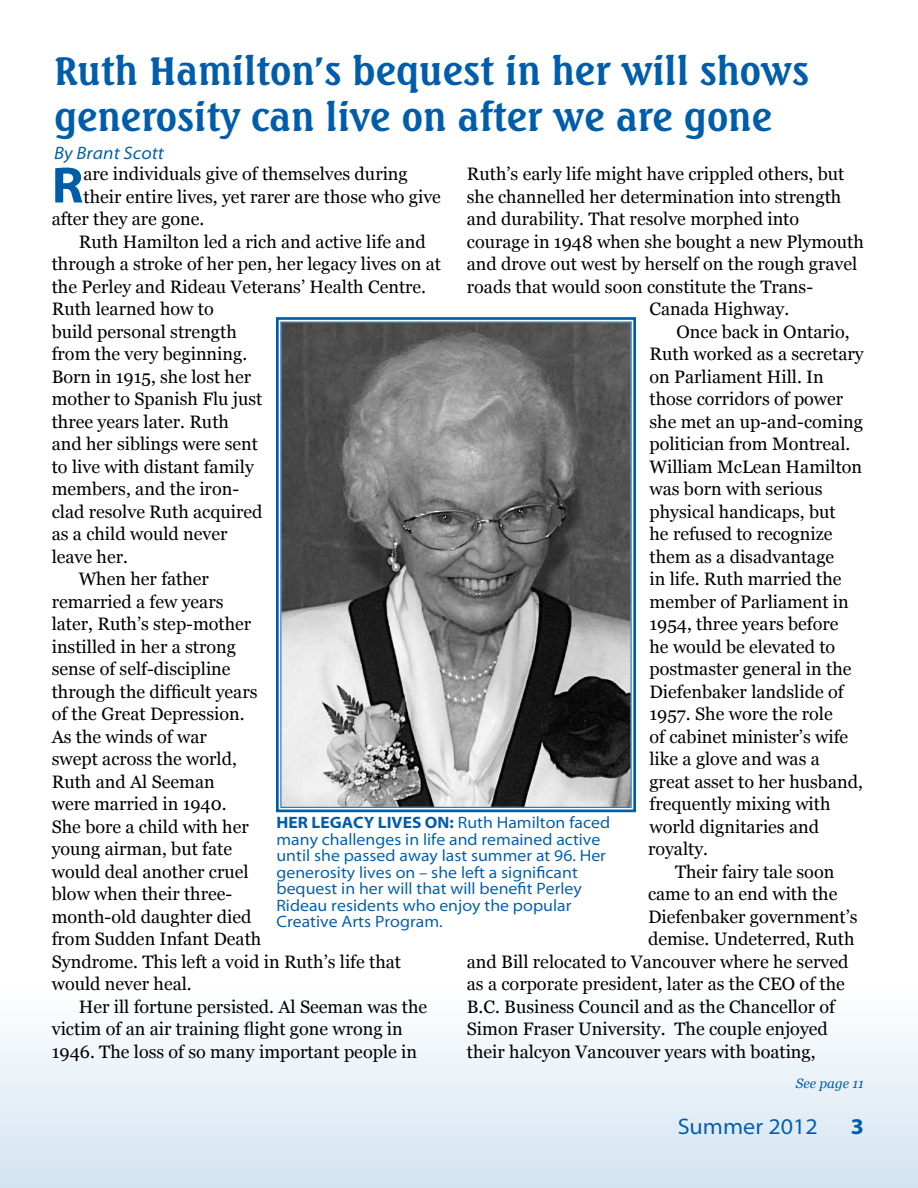
<style>
.page{position:relative;width:918px;height:1188px;background:#fff}
.page>*{position:absolute;margin:0;border:0;box-sizing:border-box;transform-origin:0 0}
.t1{font:700 51.45px "Corporate";color:#005daa}
.t2{font:700 38.25px/45.9px "Seagull BT";color:#005daa}
.t3{font:22.5px "Corporate";color:#005daa}
.t4{font:700 22.5px "Corporate";color:#005daa}
.t5{font:18px "Georgia";color:#000}
.t6{font:italic 18px "Corporate";letter-spacing:.01em;color:#005daa}
.t7{font:16.5px/16.5px "Corporate";color:#005daa}
.t8{font:italic 13.5px "Georgia";color:#005daa}
.s1{font-weight:700}
</style>
<div class="page">
<div style="left:0;top:986px;width:918px;height:202px;background:linear-gradient(to bottom,#fff,#d3e3f0)"></div>
<svg style="left:276px;top:317px;width:360px;height:496px"></svg>
<h2 class="t2" style="left:54px;top:47px;width:757px">Ruth Hamilton’s bequest in her will shows generosity can live on after we are gone</h2>
<p class="t6" style="left:54px;top:144px;width:112px">By Brant Scott</p>
<h1 class="t1" style="left:52px;top:159px;width:29px">R</h1>
<p class="t5" style="left:84px;top:163px;width:326px">are individuals give of themselves during</p>
<p class="t5" style="left:467px;top:163px;width:379px">Ruth’s early life might have crippled others, but</p>
<p class="t5" style="left:467px;top:185px;width:376px">she channelled her determination into strength</p>
<p class="t5" style="left:467px;top:208px;width:334px">and durability. That resolve morphed into</p>
<p class="t5" style="left:467px;top:230px;width:399px">courage in 1948 when she bought a new Plymouth</p>
<p class="t5" style="left:467px;top:253px;width:392px">and drove out west by herself on the rough gravel</p>
<p class="t5" style="left:467px;top:275px;width:348px">roads that would soon constitute the Trans-</p>
<p class="t5" style="left:649px;top:298px;width:141px">Canada Highway.</p>
<p class="t5" style="left:676px;top:320px;width:175px">Once back in Ontario,</p>
<p class="t5" style="left:649px;top:343px;width:216px">Ruth worked as a secretary</p>
<p class="t5" style="left:649px;top:365px;width:176px">on Parliament Hill. In</p>
<p class="t5" style="left:649px;top:388px;width:195px">those corridors of power</p>
<p class="t5" style="left:649px;top:410px;width:215px">she met an up-and-coming</p>
<p class="t5" style="left:649px;top:433px;width:202px">politician from Montreal.</p>
<p class="t5" style="left:649px;top:455px;width:214px">William McLean Hamilton</p>
<p class="t5" style="left:649px;top:478px;width:175px">was born with serious</p>
<p class="t5" style="left:649px;top:500px;width:188px">physical handicaps, but</p>
<p class="t5" style="left:649px;top:523px;width:184px">he refused to recognize</p>
<p class="t5" style="left:649px;top:545px;width:186px">them as a disadvantage</p>
<p class="t5" style="left:649px;top:568px;width:194px">in life. Ruth married the</p>
<p class="t5" style="left:649px;top:590px;width:201px">member of Parliament in</p>
<p class="t5" style="left:649px;top:613px;width:191px">1954, three years before</p>
<p class="t5" style="left:649px;top:635px;width:187px">he would be elevated to</p>
<p class="t5" style="left:649px;top:658px;width:204px">postmaster general in the</p>
<p class="t5" style="left:649px;top:680px;width:196px">Diefenbaker landslide of</p>
<p class="t5" style="left:649px;top:703px;width:185px">1957. She wore the role</p>
<p class="t5" style="left:649px;top:725px;width:200px">of cabinet minister’s wife</p>
<p class="t5" style="left:649px;top:748px;width:172px">like a glove and was a</p>
<p class="t5" style="left:649px;top:770px;width:215px">great asset to her husband,</p>
<p class="t5" style="left:649px;top:793px;width:183px">frequently mixing with</p>
<p class="t5" style="left:649px;top:815px;width:171px">world dignitaries and</p>
<p class="t5" style="left:648px;top:838px;width:62px">royalty.</p>
<p class="t5" style="left:675px;top:860px;width:161px">Their fairy tale soon</p>
<p class="t5" style="left:648px;top:883px;width:191px">came to an end with the</p>
<p class="t5" style="left:648px;top:905px;width:211px">Diefenbaker government’s</p>
<p class="t5" style="left:648px;top:928px;width:208px">demise. Undeterred, Ruth</p>
<p class="t5" style="left:467px;top:950px;width:383px">and Bill relocated to Vancouver where he served</p>
<p class="t5" style="left:467px;top:973px;width:380px">as a corporate president, later as the CEO of the</p>
<p class="t5" style="left:467px;top:995px;width:370px">B.C. Business Council and as the Chancellor of</p>
<p class="t5" style="left:467px;top:1018px;width:363px">Simon Fraser University. The couple enjoyed</p>
<p class="t5" style="left:467px;top:1040px;width:350px">their halcyon Vancouver years with boating,</p>
<p class="t5" style="left:84px;top:185px;width:359px">their entire lives, yet rarer are those who give</p>
<p class="t5" style="left:52px;top:208px;width:154px">after they are gone.</p>
<p class="t5" style="left:79px;top:230px;width:348px">Ruth Hamilton led a rich and active life and</p>
<p class="t5" style="left:52px;top:253px;width:391px">through a stroke of her pen, her legacy lives on at</p>
<p class="t5" style="left:52px;top:275px;width:376px">the Perley and Rideau Veterans’ Health Centre.</p>
<p class="t5" style="left:52px;top:298px;width:163px">Ruth learned how to</p>
<p class="t5" style="left:52px;top:320px;width:187px">build personal strength</p>
<p class="t5" style="left:52px;top:343px;width:197px">from the very beginning.</p>
<p class="t5" style="left:52px;top:365px;width:201px">Born in 1915, she lost her</p>
<p class="t5" style="left:52px;top:388px;width:212px">mother to Spanish Flu just</p>
<p class="t5" style="left:52px;top:410px;width:179px">three years later. Ruth</p>
<p class="t5" style="left:52px;top:433px;width:208px">and her siblings were sent</p>
<p class="t5" style="left:52px;top:455px;width:204px">to live with distant family</p>
<p class="t5" style="left:52px;top:478px;width:189px">members, and the iron-</p>
<p class="t5" style="left:52px;top:500px;width:212px">clad resolve Ruth acquired</p>
<p class="t5" style="left:52px;top:523px;width:177px">as a child would never</p>
<p class="t5" style="left:52px;top:545px;width:78px">leave her.</p>
<p class="t5" style="left:79px;top:568px;width:132px">When her father</p>
<p class="t5" style="left:52px;top:590px;width:173px">remarried a few years</p>
<p class="t5" style="left:52px;top:613px;width:201px">later, Ruth’s step-mother</p>
<p class="t5" style="left:52px;top:635px;width:186px">instilled in her a strong</p>
<p class="t5" style="left:52px;top:658px;width:180px">sense of self-discipline</p>
<p class="t5" style="left:52px;top:680px;width:207px">through the difficult years</p>
<p class="t5" style="left:52px;top:703px;width:194px">of the Great Depression.</p>
<p class="t5" style="left:52px;top:725px;width:157px">As the winds of war</p>
<p class="t5" style="left:52px;top:748px;width:187px">swept across the world,</p>
<p class="t5" style="left:52px;top:770px;width:165px">Ruth and Al Seeman</p>
<p class="t5" style="left:52px;top:793px;width:176px">were married in 1940.</p>
<p class="t5" style="left:52px;top:815px;width:199px">She bore a child with her</p>
<p class="t5" style="left:52px;top:838px;width:182px">young airman, but fate</p>
<p class="t5" style="left:52px;top:860px;width:198px">would deal another cruel</p>
<p class="t5" style="left:52px;top:883px;width:182px">blow when their three-</p>
<p class="t5" style="left:52px;top:905px;width:201px">month-old daughter died</p>
<p class="t5" style="left:52px;top:928px;width:211px">from Sudden Infant Death</p>
<p class="t5" style="left:52px;top:950px;width:351px">Syndrome. This left a void in Ruth’s life that</p>
<p class="t5" style="left:52px;top:973px;width:142px">would never heal.</p>
<p class="t5" style="left:79px;top:995px;width:350px">Her ill fortune persisted. Al Seeman was the</p>
<p class="t5" style="left:52px;top:1018px;width:353px">victim of an air training flight gone wrong in</p>
<p class="t5" style="left:52px;top:1040px;width:367px">1946. The loss of so many important people in</p>
<p class="t7" style="left:276px;top:815px;width:335px"><span class="s1">HER LEGACY LIVES ON:</span> Ruth Hamilton faced many challenges in life and remained active until she passed away last summer at 96. Her generosity lives on – she left a significant bequest in her will that will benefit Perley Rideau residents who enjoy the popular Creative Arts Program.</p>
<p class="t8" style="left:796px;top:1074px;width:70px">See page 11</p>
<p class="t3" style="left:678px;top:1115px;width:141px">Summer 2012</p>
<p class="t4" style="left:851px;top:1115px;width:15px">3</p>
</div>
